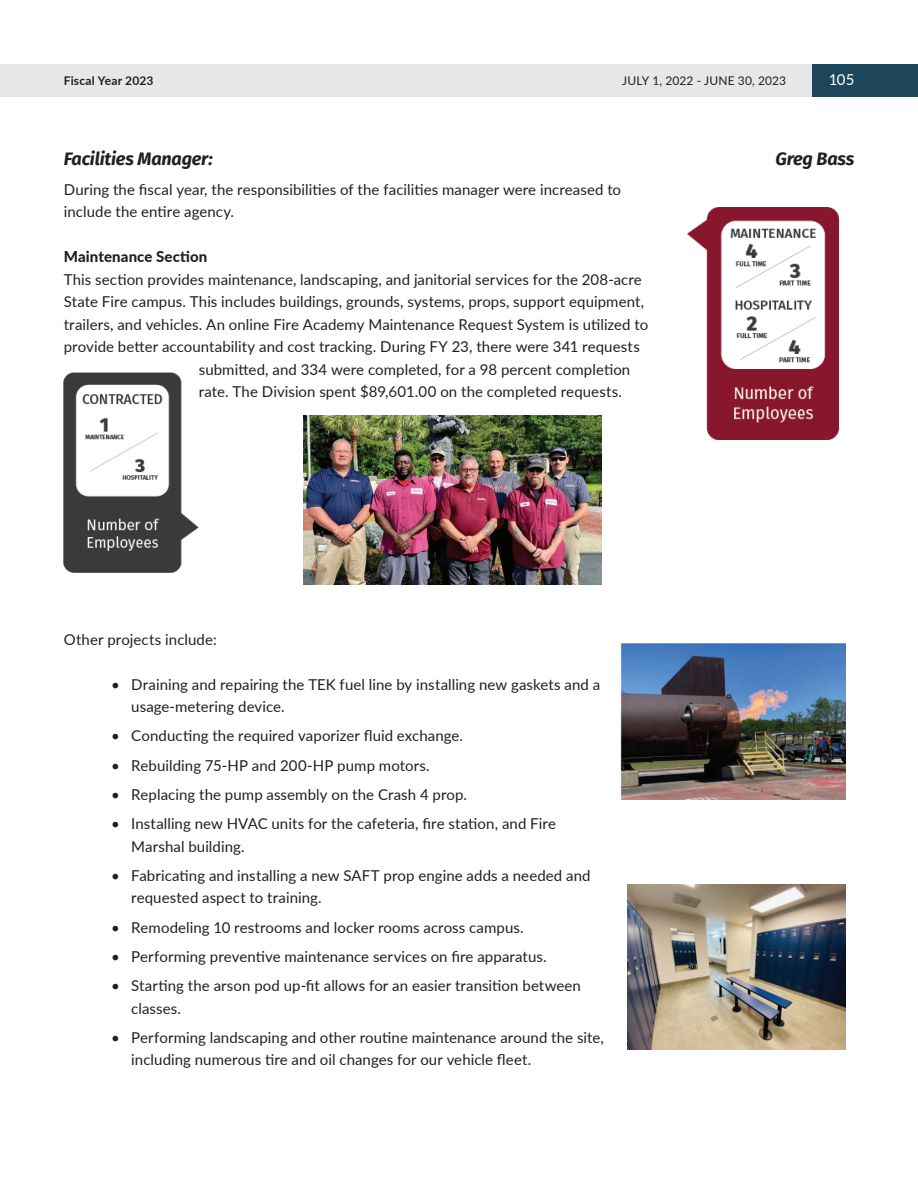
<style>
.page{position:relative;width:918px;height:1188px;background:#fff}
.page>*{position:absolute;margin:0;border:0;box-sizing:border-box;transform-origin:0 0}
.t1{font:italic 700 18px "Fira Sans";letter-spacing:-.01em;color:#231f20}
.t2{font:15px/22.5px "Lato";letter-spacing:.005em;color:#231f20}
.t3{font:800 15px "Lato";letter-spacing:.01em;color:#231f20}
.t4{font:15px "Lato";color:#fff}
.t5{font:12px "Lato";letter-spacing:.015em;color:#231f20}
.t6{font:700 12px "Lato";letter-spacing:.015em;color:#231f20}
</style>
<div class="page">
<img style="left:688px;top:207px;width:150px;height:232px">
<img style="left:63px;top:373px;width:136px;height:200px">
<img style="left:304px;top:415px;width:298px;height:169px">
<img style="left:621px;top:644px;width:224px;height:156px">
<img style="left:628px;top:884px;width:217px;height:166px">
<div style="left:812px;top:64px;width:106px;height:32px;background:#1e465b"></div>
<div style="left:0;top:64px;width:342px;height:32px;background:#e6e7e9"></div>
<div style="left:342px;top:64px;width:470px;height:32px;background:#e6e7e9"></div>
<p class="t6" style="left:64px;top:72px;width:91px">Fiscal Year 2023</p>
<p class="t5" style="left:622px;top:72px;width:166px">JULY 1, 2022 - JUNE 30, 2023</p>
<p class="t4" style="left:829px;top:69px;width:27px">105</p>
<p class="t1" style="left:64px;top:144px;width:150px">Facilities Manager:</p>
<p class="t1" style="left:776px;top:144px;width:80px">Greg Bass</p>
<p class="t2" style="left:64px;top:177px;width:559px">During the fiscal year, the responsibilities of the facilities manager were increased to include the entire agency.</p>
<p class="t3" style="left:64px;top:245px;width:145px">Maintenance Section</p>
<p class="t2" style="left:64px;top:267px;width:580px">This section provides maintenance, landscaping, and janitorial services for the 208-acre</p>
<p class="t2" style="left:64px;top:290px;width:582px">State Fire campus. This includes buildings, grounds, systems, props, support equipment,</p>
<p class="t2" style="left:64px;top:312px;width:586px">trailers, and vehicles. An online Fire Academy Maintenance Request System is utilized to</p>
<p class="t2" style="left:64px;top:335px;width:578px">provide better accountability and cost tracking. During FY 23, there were 341 requests</p>
<p class="t2" style="left:199px;top:357px;width:433px">submitted, and 334 were completed, for a 98 percent completion</p>
<p class="t2" style="left:199px;top:380px;width:425px">rate. The Division spent $89,601.00 on the completed requests.</p>
<p class="t2" style="left:64px;top:627px;width:155px">Other projects include:</p>
<p class="t2" style="left:131px;top:672px;width:470px;text-indent:-20px">• Draining and repairing the TEK fuel line by installing new gaskets and a usage-metering device.</p>
<p class="t2" style="left:111px;top:724px;width:354px">• Conducting the required vaporizer fluid exchange.</p>
<p class="t2" style="left:111px;top:753px;width:320px">• Rebuilding 75-HP and 200-HP pump motors.</p>
<p class="t2" style="left:111px;top:782px;width:358px">• Replacing the pump assembly on the Crash 4 prop.</p>
<p class="t2" style="left:131px;top:812px;width:426px;text-indent:-20px">• Installing new HVAC units for the cafeteria, fire station, and Fire<br>Marshal building.</p>
<p class="t2" style="left:131px;top:863px;width:461px;text-indent:-20px">• Fabricating and installing a new SAFT prop engine adds a needed and requested aspect to training.</p>
<p class="t2" style="left:111px;top:915px;width:414px">• Remodeling 10 restrooms and locker rooms across campus.</p>
<p class="t2" style="left:111px;top:944px;width:437px">• Performing preventive maintenance services on fire apparatus.</p>
<p class="t2" style="left:131px;top:974px;width:451px;text-indent:-20px">• Starting the arson pod up-fit allows for an easier transition between classes.</p>
<p class="t2" style="left:131px;top:1025px;width:474px;text-indent:-20px">• Performing landscaping and other routine maintenance around the site, including numerous tire and oil changes for our vehicle fleet.</p>
</div>
